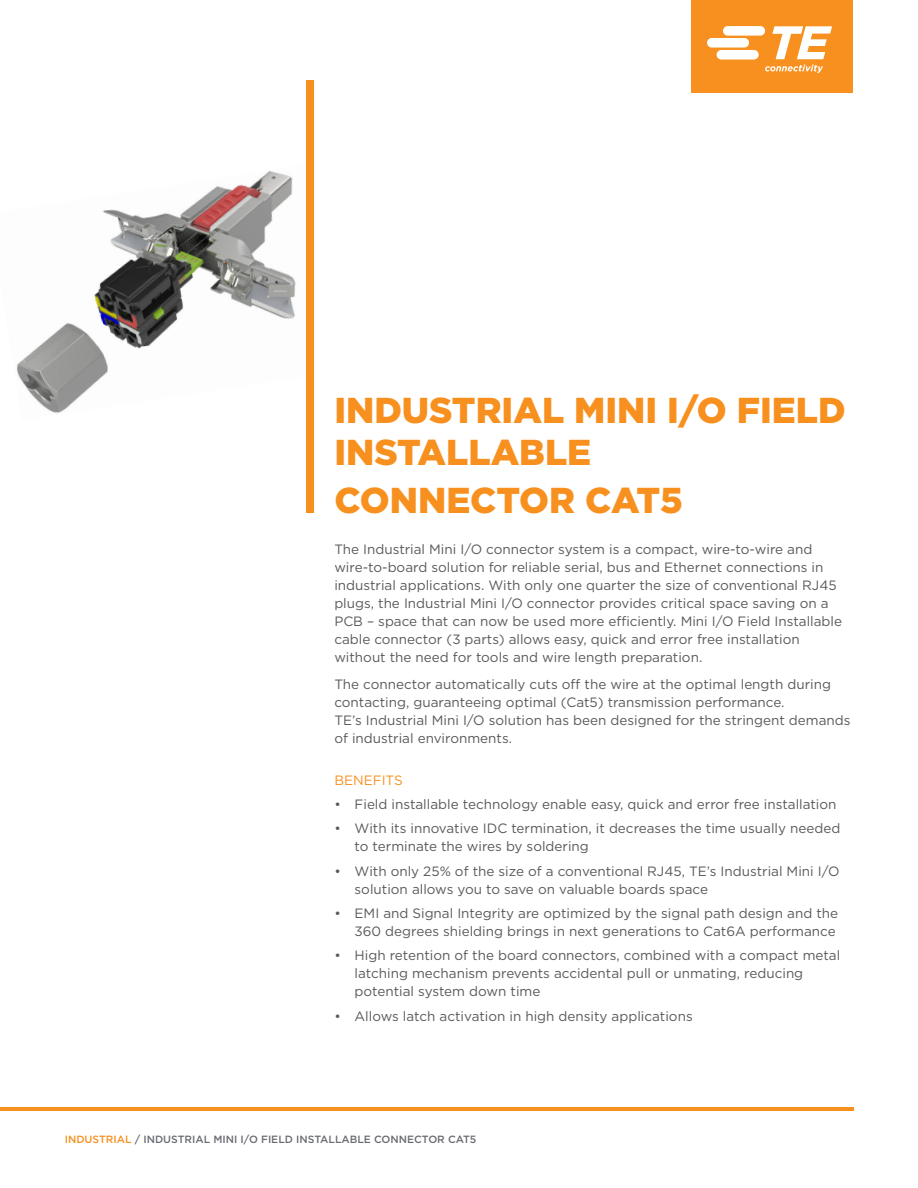
<style>
.page{position:relative;width:918px;height:1188px;background:#fff}
.page>*{position:absolute;margin:0;border:0;box-sizing:border-box;transform-origin:0 0}
.t1{font:900 36px/42px "Gotham";color:#f7901e}
.t2{font:13.5px/18px "Gotham";color:#58595b}
.t3{font:13.5px "Gotham";color:#f7901e}
.t4{font:500 10.5px "Gotham";color:#696b73}
.s1{color:#f7901e}
</style>
<div class="page">
<img style="left:16px;top:165px;width:291px;height:255px">
<div style="left:307px;top:81px;width:7px;height:357px;background:#f7901e"></div>
<div style="left:307px;top:437px;width:7px;height:76px;background:#f7901e"></div>
<hr style="left:0;top:1107px;width:853px;height:4px;background:#f7901e">
<div style="left:691px;top:0;width:162px;height:93px;background:#f7901e"></div>
<svg style="left:707px;top:26px;width:125px;height:47px"></svg>
<h1 class="t1" style="left:334px;top:389px;width:513px">INDUSTRIAL MINI I/O FIELD<br>INSTALLABLE</h1>
<h1 class="t1" style="left:334px;top:479px;width:350px">CONNECTOR CAT5</h1>
<p class="t2" style="left:334px;top:540px;width:509px">The Industrial Mini I/O connector system is a compact, wire-to-wire and wire-to-board solution for reliable serial, bus and Ethernet connections in industrial applications. With only one quarter the size of conventional RJ45 plugs, the Industrial Mini I/O connector provides critical space saving on a PCB – space that can now be used more efficiently. Mini I/O Field Installable cable connector (3 parts) allows easy, quick and error free installation without the need for tools and wire length preparation.</p>
<p class="t2" style="left:334px;top:675px;width:518px">The connector automatically cuts off the wire at the optimal length during contacting, guaranteeing optimal (Cat5) transmission performance.<br>TE’s Industrial Mini I/O solution has been designed for the stringent demands of industrial environments.</p>
<p class="t3" style="left:334px;top:771px;width:70px">BENEFITS</p>
<p class="t2" style="left:334px;top:795px;width:504px">• Field installable technology enable easy, quick and error free installation</p>
<p class="t2" style="left:355px;top:819px;width:487px;text-indent:-20px">• With its innovative IDC termination, it decreases the time usually needed to terminate the wires by soldering</p>
<p class="t2" style="left:355px;top:862px;width:486px;text-indent:-20px">• With only 25% of the size of a conventional RJ45, TE’s Industrial Mini I/O solution allows you to save on valuable boards space</p>
<p class="t2" style="left:334px;top:904px;width:505px;text-align:right">• EMI and Signal Integrity are optimized by the signal path design and the<br>360 degrees shielding brings in next generations to Cat6A performance</p>
<p class="t2" style="left:355px;top:946px;width:487px;text-indent:-20px">• High retention of the board connectors, combined with a compact metal latching mechanism prevents accidental pull or unmating, reducing potential system down time</p>
<p class="t2" style="left:334px;top:1007px;width:360px">• Allows latch activation in high density applications</p>
<p class="t4" style="left:65px;top:1132px;width:413px"><span class="s1">INDUSTRIAL</span> / INDUSTRIAL MINI I/O FIELD INSTALLABLE CONNECTOR CAT5</p>
</div>
